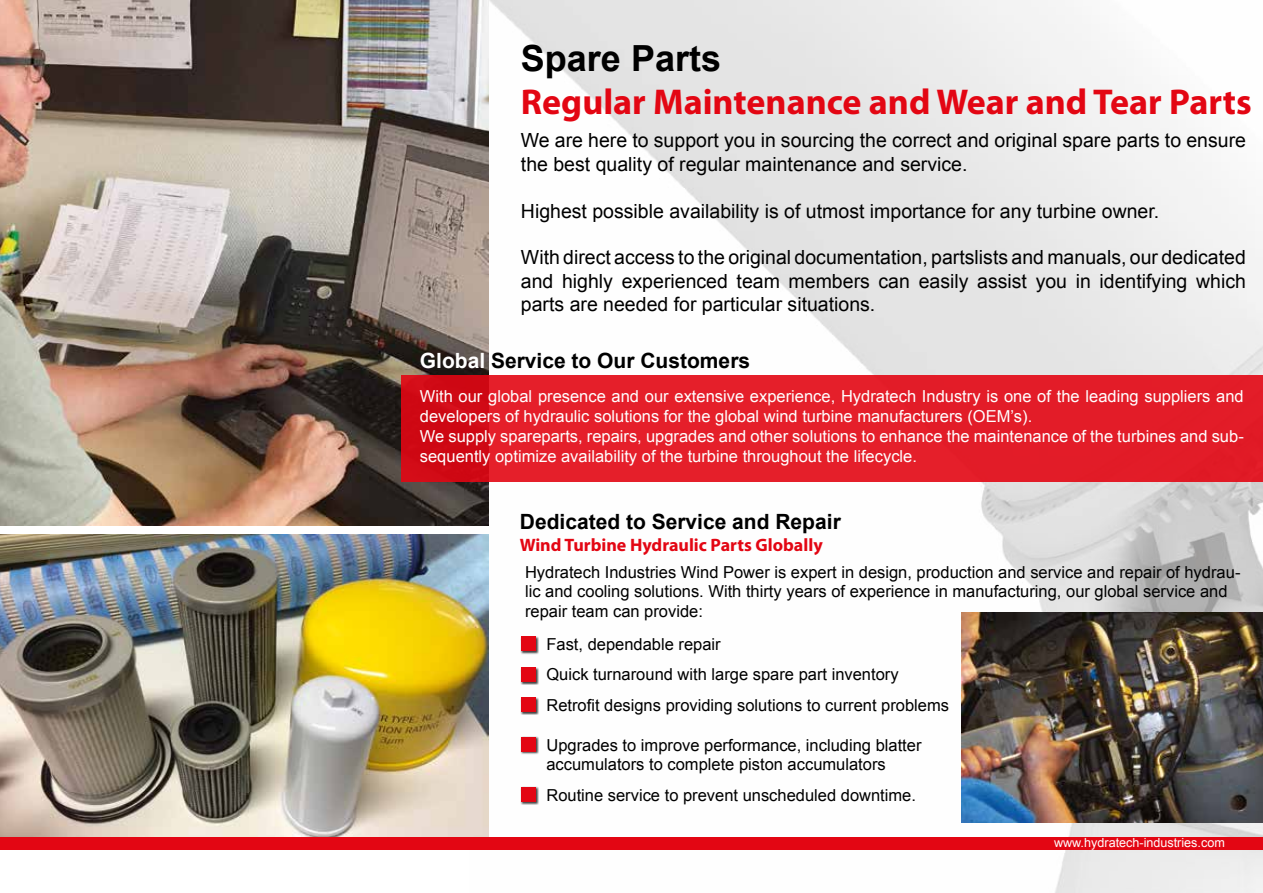
<style>
.page{position:relative;width:1263px;height:893px;background:#fff}
.page>*{position:absolute;margin:0;border:0;box-sizing:border-box;transform-origin:0 0}
.t1{font:700 36px "Myriad Pro";color:#e30613}
.t2{font:700 36px "Arial";color:#000}
.t3{font:700 21px "Arial";color:#000}
.t4{font:19.5px/23.4px "Arial";color:#000}
.t5{font:700 18px "Myriad Pro";color:#e30613}
.t6{font:16.5px/19.8px "Arial";color:#000}
.t7{font:16.5px/19.8px "Arial";color:#fff}
.t8{font:12.6px "Arial";color:#fff}
.s1{color:#fff}
</style>
<div class="page">
<img style="left:469px;top:0;width:794px;height:893px">
<img style="left:0;top:0;width:488px;height:526px">
<img style="left:961px;top:612px;width:302px;height:210px">
<div style="left:520px;top:636px;width:19px;height:18px;background:#000;opacity:.75"></div>
<div style="left:521px;top:636px;width:15px;height:15px;background:#e30613"></div>
<div style="left:520px;top:667px;width:19px;height:18px;background:#000;opacity:.75"></div>
<div style="left:521px;top:667px;width:15px;height:15px;background:#e30613"></div>
<img style="left:0;top:535px;width:488px;height:302px">
<div style="left:520px;top:697px;width:19px;height:18px;background:#000;opacity:.75"></div>
<div style="left:521px;top:697px;width:15px;height:15px;background:#e30613"></div>
<div style="left:520px;top:736px;width:19px;height:19px;background:#000;opacity:.75"></div>
<div style="left:521px;top:737px;width:15px;height:14px;background:#e30613"></div>
<div style="left:520px;top:786px;width:19px;height:19px;background:#000;opacity:.75"></div>
<div style="left:521px;top:787px;width:15px;height:15px;background:#e30613"></div>
<div style="left:0;top:837px;width:1263px;height:13px;background:#e30613"></div>
<svg style="left:402px;top:376px;width:861px;height:106px;background:#e11b26"></svg>
<h1 class="t2" style="left:521px;top:34px;width:202px">Spare Parts</h1>
<h1 class="t1" style="left:521px;top:78px;width:732px">Regular Maintenance and Wear and Tear Parts</h1>
<p class="t4" style="left:521px;top:129px;width:726px">We are here to support you in sourcing the correct and original spare parts to ensure the best quality of regular maintenance and service.</p>
<p class="t4" style="left:521px;top:199px;width:640px">Highest possible availability is of utmost importance for any turbine owner.</p>
<p class="t4" style="left:521px;top:246px;width:726px;text-align:justify">With direct access to the original documentation, partslists and manuals, our dedicated and highly experienced team members can easily assist you in identifying which parts are needed for particular situations.</p>
<p class="t3" style="left:420px;top:347px;width:332px"><span class="s1">Global</span> Service to Our Customers</p>
<p class="t7" style="left:420px;top:387px;width:825px">With our global presence and our extensive experience, Hydratech Industry is one of the leading suppliers and developers of hydraulic solutions for the global wind turbine manufacturers (OEM’s).<br>We supply spareparts, repairs, upgrades and other solutions to enhance the maintenance of the turbines and sub&shy;sequently optimize availability of the turbine throughout the lifecycle.</p>
<p class="t3" style="left:520px;top:508px;width:322px">Dedicated to Service and Repair</p>
<p class="t5" style="left:520px;top:533px;width:304px">Wind Turbine Hydraulic Parts Globally</p>
<p class="t6" style="left:525px;top:562px;width:717px">Hydratech Industries Wind Power is expert in design, production and service and repair of hydrau&shy;lic and cooling solutions. With thirty years of experience in manufacturing, our global service and repair team can provide:</p>
<p class="t6" style="left:546px;top:629px;width:404px;line-height:30.6px">Fast, dependable repair<br>Quick turnaround with large spare part inventory<br>Retrofit designs providing solutions to current problems</p>
<p class="t6" style="left:546px;top:735px;width:377px">Upgrades to improve performance, including blatter accumulators to complete piston accumulators</p>
<p class="t6" style="left:546px;top:785px;width:371px">Routine service to prevent unscheduled downtime.</p>
<p class="t8" style="left:1054px;top:835px;width:172px">www.hydratech-industries.com</p>
</div>
